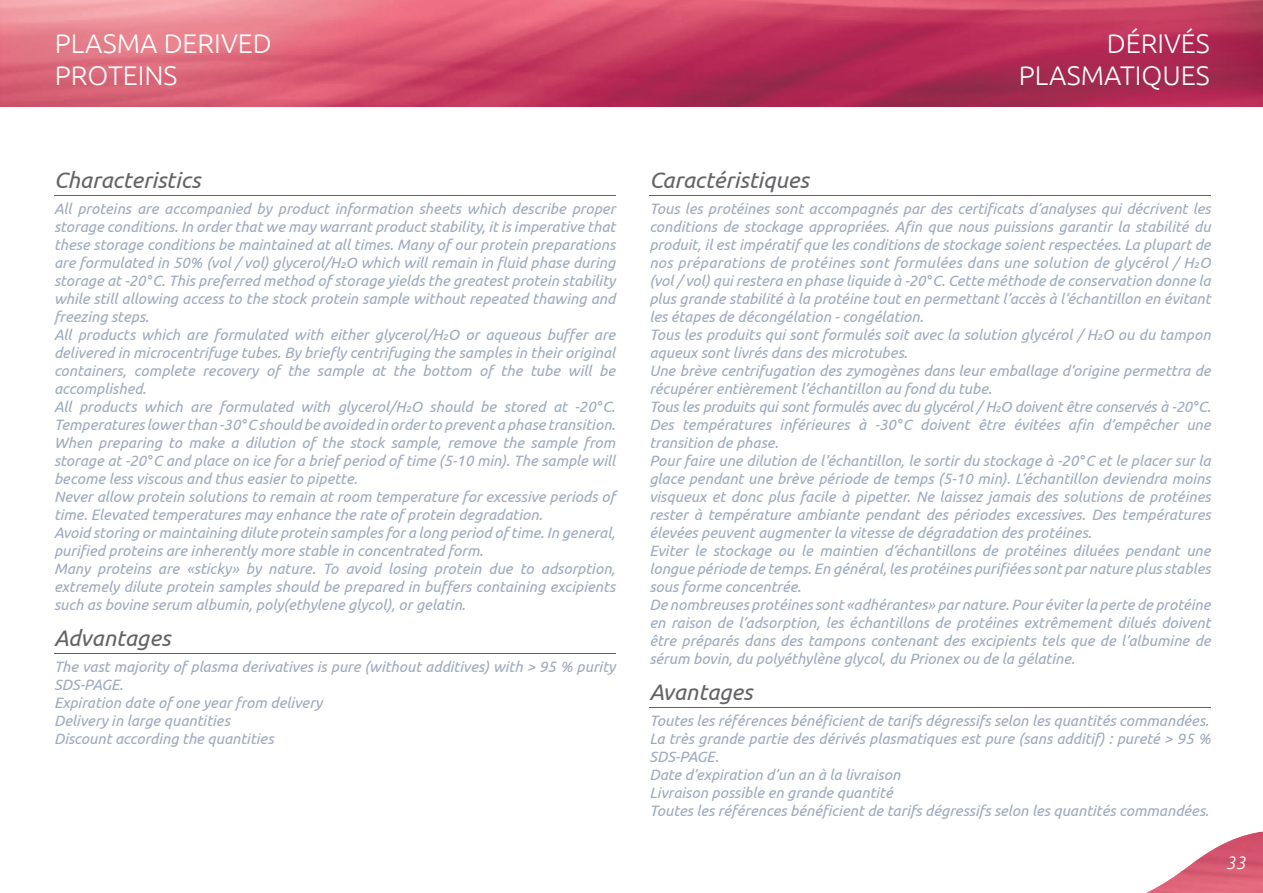
<style>
.page{position:relative;width:1263px;height:893px;background:#fff}
.page>*{position:absolute;margin:0;border:0;box-sizing:border-box;transform-origin:0 0}
.t1{font:300 27px/32.4px "Ubuntu";color:#fff}
.t2{font:italic 22.5px "Ubuntu";color:#636366}
.t3{font:italic 300 18px "Ubuntu";color:#fff}
.t4{font:italic 15px/18px "Ubuntu";color:#9da9bd}
</style>
<div class="page">
<img style="left:0;top:0;width:1263px;height:106px">
<img style="left:1146px;top:832px;width:117px;height:61px">
<hr style="left:54px;top:195px;width:561px;height:1px;background:#636366">
<hr style="left:54px;top:653px;width:561px;height:1px;background:#636366">
<hr style="left:649px;top:195px;width:562px;height:1px;background:#636366">
<hr style="left:649px;top:707px;width:562px;height:1px;background:#636366">
<h1 class="t1" style="left:55px;top:26px;width:218px">PLASMA DERIVED<br>PROTEINS</h1>
<h1 class="t1" style="left:1019px;top:26px;width:192px;text-align:right">DÉRIVÉS<br>PLASMATIQUES</h1>
<h2 class="t2" style="left:54px;top:166px;width:148px">Characteristics</h2>
<p class="t4" style="left:54px;top:199px;width:563px">All proteins are accompanied by product information sheets which describe proper storage conditions. In order that we may warrant product stability, it is imperative that these storage conditions be maintained at all times. Many of our protein preparations are formulated in 50% (vol / vol) glycerol/H₂O which will remain in fluid phase during storage at -20° C. This preferred method of storage yields the greatest protein stability while still allowing access to the stock protein sample without repeated thawing and freezing steps.<br>All products which are formulated with either glycerol/H₂O or aqueous buffer are delivered in microcentrifuge tubes. By briefly centrifuging the samples in their original containers, complete recovery of the sample at the bottom of the tube will be accomplished.<br>All products which are formulated with glycerol/H₂O should be stored at -20° C.<br>Temperatures lower than -30° C should be avoided in order to prevent a phase transition.<br>When preparing to make a dilution of the stock sample, remove the sample from storage at -20° C and place on ice for a brief period of time (5-10 min). The sample will become less viscous and thus easier to pipette.<br>Never allow protein solutions to remain at room temperature for excessive periods of time. Elevated temperatures may enhance the rate of protein degradation.<br>Avoid storing or maintaining dilute protein samples for a long period of time. In general, purified proteins are inherently more stable in concentrated form.<br>Many proteins are «sticky» by nature. To avoid losing protein due to adsorption, extremely dilute protein samples should be prepared in buffers containing excipients such as bovine serum albumin, poly(ethylene glycol), or gelatin.</p>
<h2 class="t2" style="left:54px;top:624px;width:118px">Advantages</h2>
<p class="t4" style="left:54px;top:657px;width:563px">The vast majority of plasma derivatives is pure (without additives) with &gt; 95 % purity SDS-PAGE.<br>Expiration date of one year from delivery<br>Delivery in large quantities<br>Discount according the quantities</p>
<h2 class="t2" style="left:649px;top:166px;width:161px">Caractéristiques</h2>
<p class="t4" style="left:649px;top:199px;width:563px">Tous les protéines sont accompagnés par des certificats d’analyses qui décrivent les conditions de stockage appropriées. Afin que nous puissions garantir la stabilité du produit, il est impératif que les conditions de stockage soient respectées. La plupart de nos préparations de protéines sont formulées dans une solution de glycérol / H₂O (vol / vol) qui restera en phase liquide à -20° C. Cette méthode de conservation donne la plus grande stabilité à la protéine tout en permettant l’accès à l’échantillon en évitant les étapes de décongélation - congélation.<br>Tous les produits qui sont formulés soit avec la solution glycérol / H₂O ou du tampon aqueux sont livrés dans des microtubes.<br>Une brève centrifugation des zymogènes dans leur emballage d’origine permettra de récupérer entièrement l’échantillon au fond du tube.<br>Tous les produits qui sont formulés avec du glycérol / H₂O doivent être conservés à -20° C.<br>Des températures inférieures à -30° C doivent être évitées afin d’empêcher une transition de phase.<br>Pour faire une dilution de l’échantillon, le sortir du stockage à -20° C et le placer sur la glace pendant une brève période de temps (5-10 min). L’échantillon deviendra moins visqueux et donc plus facile à pipetter. Ne laissez jamais des solutions de protéines rester à température ambiante pendant des périodes excessives. Des températures élevées peuvent augmenter la vitesse de dégradation des protéines.<br>Eviter le stockage ou le maintien d’échantillons de protéines diluées pendant une longue période de temps. En général, les protéines purifiées sont par nature plus stables sous forme concentrée.<br>De nombreuses protéines sont «adhérantes» par nature. Pour éviter la perte de protéine en raison de l’adsorption, les échantillons de protéines extrêmement dilués doivent être préparés dans des tampons contenant des excipients tels que de l’albumine de sérum bovin, du polyéthylène glycol, du Prionex ou de la gélatine.</p>
<h2 class="t2" style="left:649px;top:678px;width:105px">Avantages</h2>
<p class="t4" style="left:649px;top:711px;width:563px">Toutes les références bénéficient de tarifs dégressifs selon les quantités commandées.<br>La très grande partie des dérivés plasmatiques est pure (sans additif) : pureté &gt; 95 % SDS-PAGE.<br>Date d’expiration d’un an à la livraison<br>Livraison possible en grande quantité<br>Toutes les références bénéficient de tarifs dégressifs selon les quantités commandées.</p>
<p class="t3" style="left:1225px;top:851px;width:22px">33</p>
</div>
